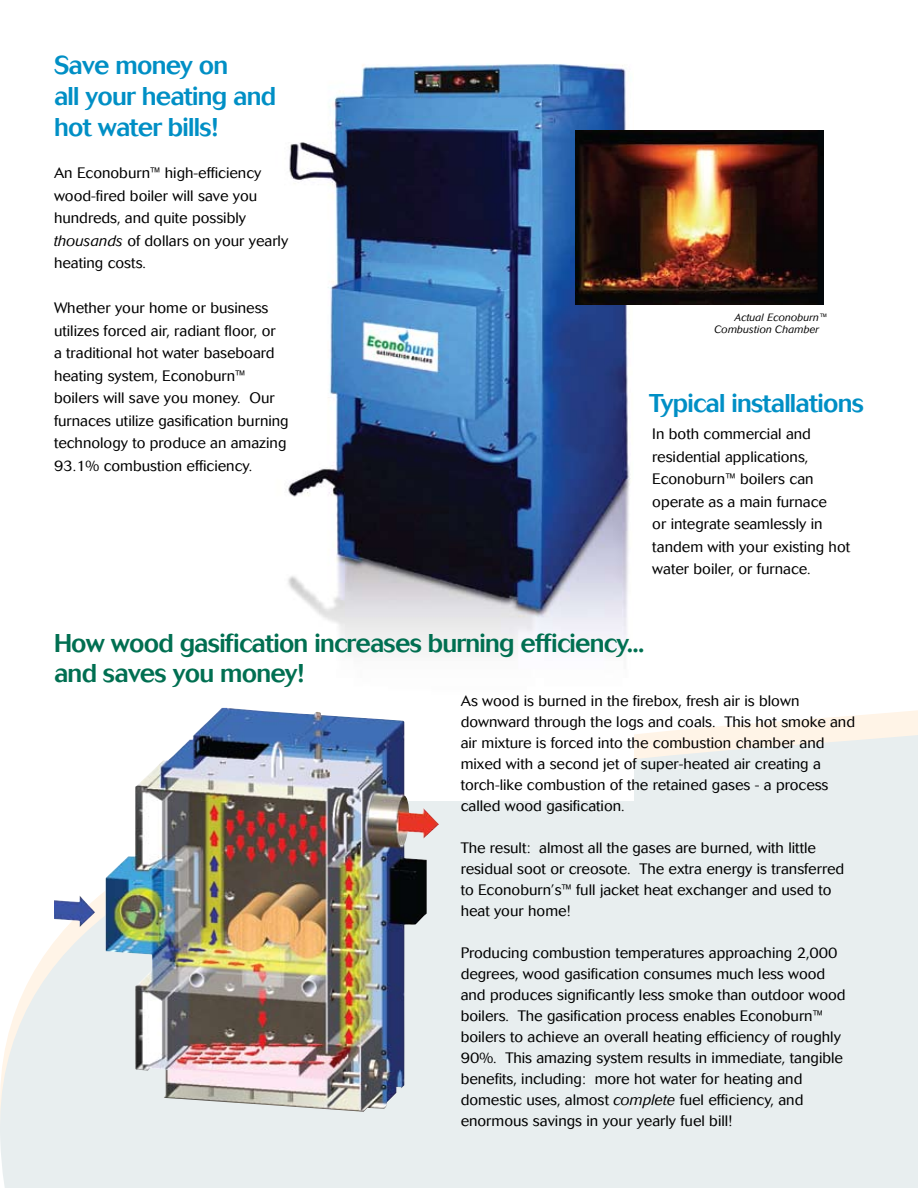
<style>
.page{position:relative;width:918px;height:1188px;background:#fff}
.page>*{position:absolute;margin:0;border:0;box-sizing:border-box;transform-origin:0 0}
.t1{font:500 25.5px/30.6px "Cosmos";letter-spacing:-.03em;color:#006f51}
.t2{font:500 25.5px/30.6px "Cosmos";letter-spacing:-.03em;color:#008fc5}
.t3{font:300 15px/22.5px "Cosmos";color:#000}
.t4{font:italic 300 10.5px/12px "Cosmos";letter-spacing:.01em;color:#000}
.s1{font-style:italic}
</style>
<div class="page">
<svg style="left:0;top:707px;width:918px;height:481px;background:#eaefef"></svg>
<img style="left:242px;top:64px;width:391px;height:736px">
<img style="left:576px;top:130px;width:248px;height:175px">
<img style="left:54px;top:708px;width:385px;height:404px">
<h1 class="t2" style="left:54px;top:51px;width:224px">Save money on<br>all your heating and hot water bills!</h1>
<p class="t3" style="left:54px;top:162px;width:236px">An Econoburn™ high-efficiency wood-fired boiler will save you hundreds, and quite possibly <span class="s1">thousands</span> of dollars on your yearly heating costs.</p>
<p class="t3" style="left:54px;top:297px;width:236px">Whether your home or business utilizes forced air, radiant floor, or<br>a traditional hot water baseboard heating system, Econoburn™ boilers will save you money. Our furnaces utilize gasification burning technology to produce an amazing 93.1% combustion efficiency.</p>
<p class="t4" style="left:714px;top:312px;width:114px;text-indent:20px">Actual Econoburn™<br>Combustion Chamber</p>
<h1 class="t2" style="left:649px;top:388px;width:216px">Typical installations</h1>
<p class="t3" style="left:652px;top:423px;width:199px">In both commercial and residential applications,<br>Econoburn™ boilers can operate as a main furnace<br>or integrate seamlessly in tandem with your existing hot water boiler, or furnace.</p>
<h1 class="t1" style="left:54px;top:628px;width:592px">How wood gasification increases burning efficiency... and saves you money!</h1>
<p class="t3" style="left:461px;top:690px;width:396px;line-height:21px">As wood is burned in the firebox, fresh air is blown downward through the logs and coals. This hot smoke and air mixture is forced into the combustion chamber and mixed with a second jet of super-heated air creating a torch-like combustion of the retained gases - a process called wood gasification.</p>
<p class="t3" style="left:461px;top:837px;width:385px;line-height:21px">The result: almost all the gases are burned, with little residual soot or creosote. The extra energy is transferred to Econoburn’s™ full jacket heat exchanger and used to heat your home!</p>
<p class="t3" style="left:461px;top:942px;width:387px;line-height:21px">Producing combustion temperatures approaching 2,000 degrees, wood gasification consumes much less wood and produces significantly less smoke than outdoor wood boilers. The gasification process enables Econoburn™ boilers to achieve an overall heating efficiency of roughly 90%. This amazing system results in immediate, tangible benefits, including: more hot water for heating and domestic uses, almost <span class="s1">complete</span> fuel efficiency, and enormous savings in your yearly fuel bill!</p>
</div>
